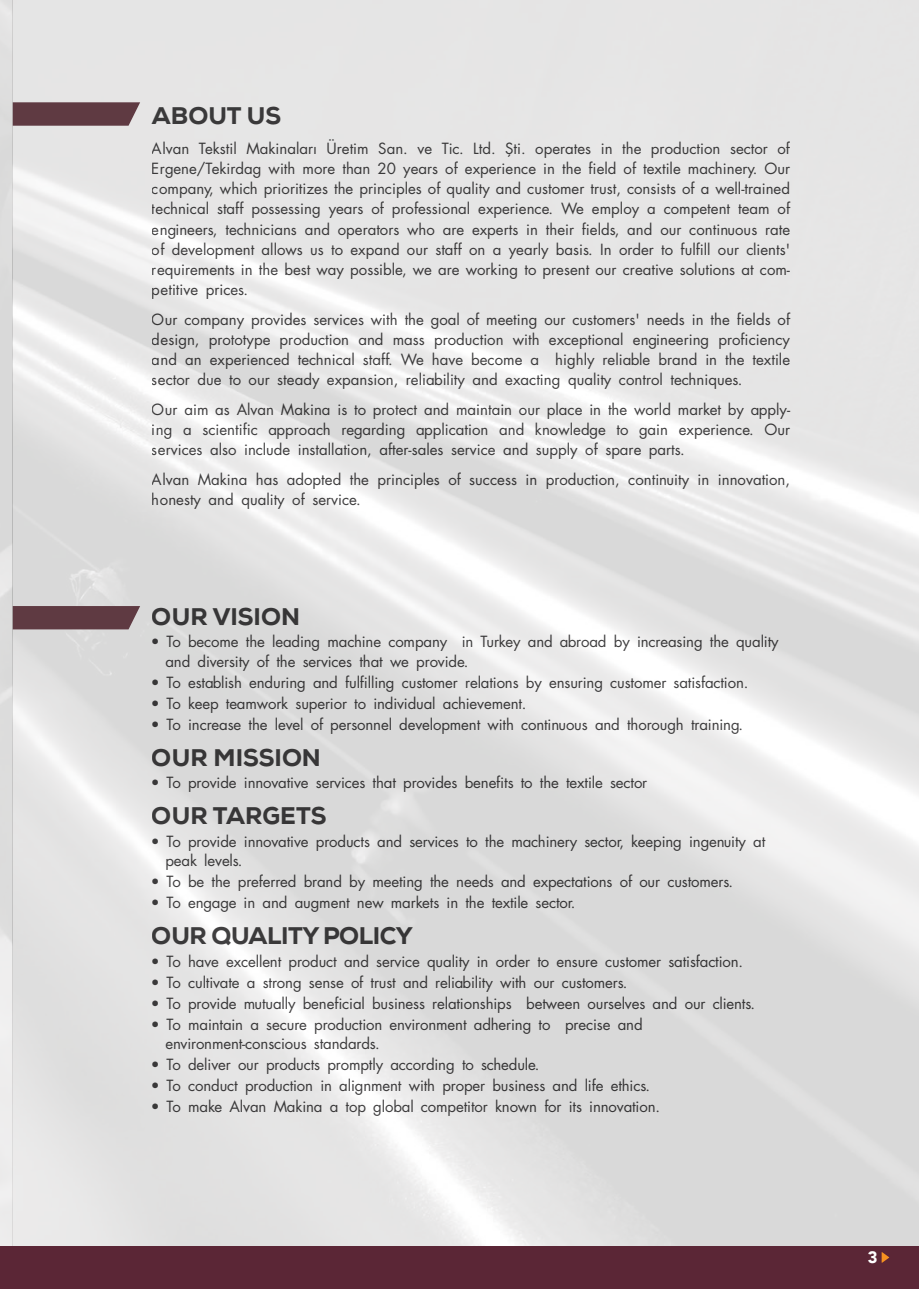
<style>
.page{position:relative;width:919px;height:1289px;background:#fff}
.page>*{position:absolute;margin:0;border:0;box-sizing:border-box;transform-origin:0 0}
.t1{font:800 24px "Nexa";color:#414041}
.t2{font:800 24px "Nexa";letter-spacing:-.02em;color:#414041}
.t3{font:900 16.5px "Avenir";color:#fff}
.t4{font:15px/20.2px "Futura Book Tr";letter-spacing:-.01em;color:#414041}
</style>
<div class="page">
<div style="left:0;top:1246px;width:13px;height:42px;background:#5b2636"></div>
<div style="left:13px;top:1246px;width:905px;height:42px;background:#5b2636"></div>
<svg style="left:881px;top:1252px;width:8px;height:10px"></svg>
<svg style="left:13px;top:102px;width:127px;height:24px;background:#68454d"></svg>
<div style="left:13px;top:606px;width:127px;height:23px;background:#5f3a42"></div>
<h1 class="t1" style="left:152px;top:100px;width:131px">ABOUT US</h1>
<p class="t4" style="left:152px;top:138px;width:639px;text-align:justify">Alvan Tekstil Makinaları Üretim San. ve Tic. Ltd. Şti. operates in the production sector of Ergene/Tekirdag with more than 20 years of experience in the field of textile machinery. Our company, which prioritizes the principles of quality and customer trust, consists of a well-trained technical staff possessing years of professional experience. We employ a competent team of engineers, technicians and operators who are experts in their fields, and our continuous rate of development allows us to expand our staff on a yearly basis. In order to fulfill our clients' requirements in the best way possible, we are working to present our creative solutions at com&shy;petitive prices.</p>
<p class="t4" style="left:152px;top:309px;width:639px;text-align:justify">Our company provides services with the goal of meeting our customers' needs in the fields of design, prototype production and mass production with exceptional engineering proficiency and an experienced technical staff. We have become a highly reliable brand in the textile sector due to our steady expansion, reliability and exacting quality control techniques.</p>
<p class="t4" style="left:152px;top:399px;width:639px;text-align:justify">Our aim as Alvan Makina is to protect and maintain our place in the world market by apply&shy;ing a scientific approach regarding application and knowledge to gain experience. Our services also include installation, after-sales service and supply of spare parts.</p>
<p class="t4" style="left:152px;top:468px;width:639px">Alvan Makina has adopted the principles of success in production, continuity in innovation, honesty and quality of service.</p>
<h1 class="t1" style="left:152px;top:601px;width:150px">OUR VISION</h1>
<p class="t4" style="left:165px;top:631px;width:614px;line-height:19.5px;text-indent:-15px">• To become the leading machine company in Turkey and abroad by increasing the quality and diversity of the services that we provide.</p>
<p class="t4" style="left:150px;top:671px;width:599px">• To establish enduring and fulfilling customer relations by ensuring customer satisfaction.</p>
<p class="t4" style="left:150px;top:692px;width:377px">• To keep teamwork superior to individual achievement.</p>
<p class="t4" style="left:150px;top:713px;width:594px">• To increase the level of personnel development with continuous and thorough training.</p>
<h1 class="t1" style="left:152px;top:742px;width:170px">OUR MISSION</h1>
<p class="t4" style="left:150px;top:772px;width:498px">• To provide innovative services that provides benefits to the textile sector</p>
<h1 class="t1" style="left:152px;top:800px;width:176px">OUR TARGETS</h1>
<p class="t4" style="left:165px;top:831px;width:601px;line-height:19.5px;text-indent:-15px">• To provide innovative products and services to the machinery sector, keeping ingenuity at peak levels.</p>
<p class="t4" style="left:150px;top:871px;width:584px">• To be the preferred brand by meeting the needs and expectations of our customers.</p>
<p class="t4" style="left:150px;top:892px;width:426px">• To engage in and augment new markets in the textile sector.</p>
<h1 class="t2" style="left:152px;top:920px;width:262px">OUR QUALITY POLICY</h1>
<p class="t4" style="left:150px;top:950px;width:594px">• To have excellent product and service quality in order to ensure customer satisfaction.</p>
<p class="t4" style="left:150px;top:971px;width:478px">• To cultivate a strong sense of trust and reliability with our customers.</p>
<p class="t4" style="left:150px;top:992px;width:606px">• To provide mutually beneficial business relationships between ourselves and our clients.</p>
<p class="t4" style="left:165px;top:1014px;width:478px;line-height:19.5px;text-indent:-15px">• To maintain a secure production environment adhering to precise and environment-conscious standards.</p>
<p class="t4" style="left:150px;top:1054px;width:390px">• To deliver our products promptly according to schedule.</p>
<p class="t4" style="left:150px;top:1075px;width:501px">• To conduct production in alignment with proper business and life ethics.</p>
<p class="t4" style="left:150px;top:1096px;width:511px">• To make Alvan Makina a top global competitor known for its innovation.</p>
<p class="t3" style="left:867px;top:1243px;width:11px">3</p>
</div>
